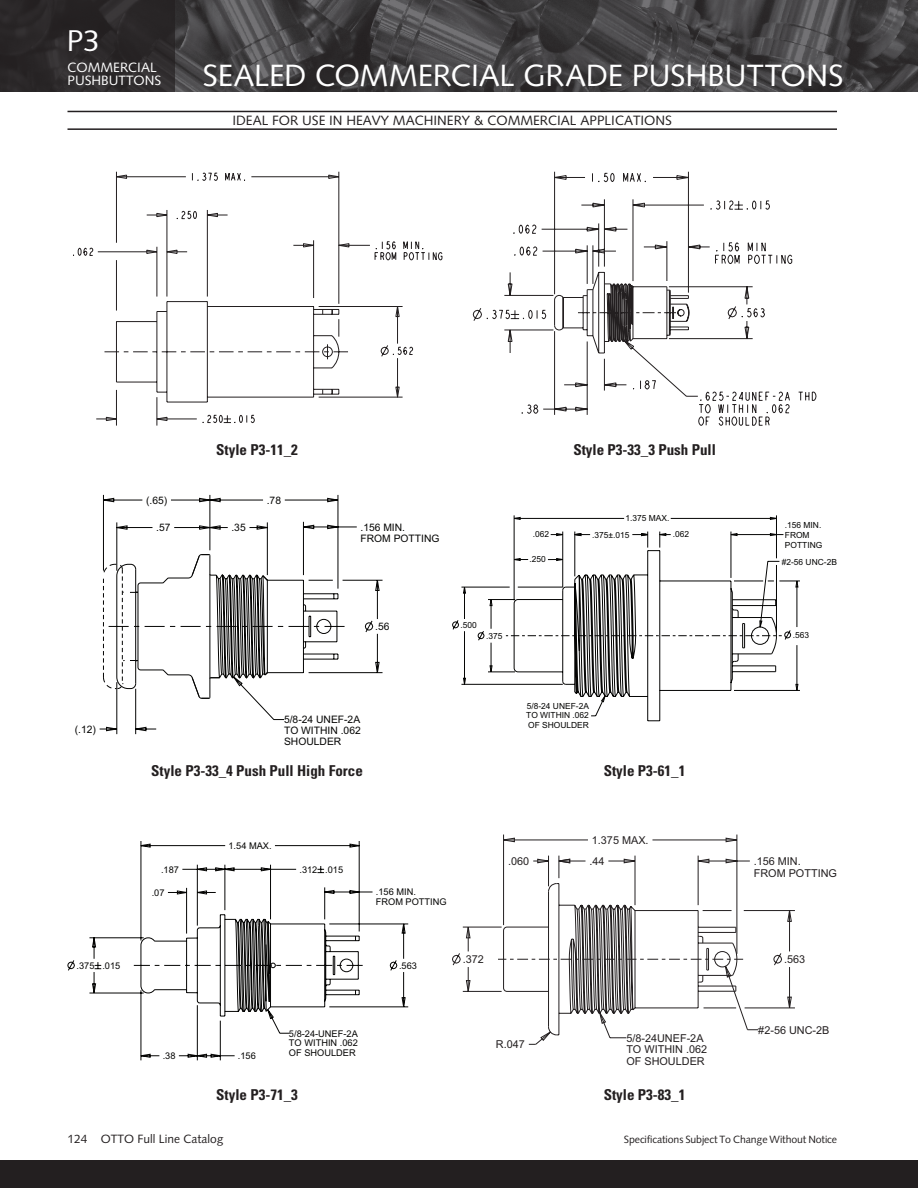
<style>
.page{position:relative;width:918px;height:1188px;background:#fff}
.page>*{position:absolute;margin:0;border:0;box-sizing:border-box;transform-origin:0 0}
.t1{font:30.75px "Syntax LT Std";letter-spacing:-.005em;color:#fff}
.t2{font:30px "Syntax LT Std";color:#fff}
.t3{font:700 condensed 15px "Univers LT Std";color:#231f20}
.t4{font:13.5px "Syntax LT Std";color:#231f20}
.t5{font:13.5px/13.5px "Syntax LT Std";color:#fff}
.t6{font:12px "Syntax LT Std";color:#231f20}
.t7{font:10.8px/11.7px "Arial";color:#231f20}
.t8{font:10.5px "Syntax LT Std";letter-spacing:-.01em;color:#231f20}
.t9{font:10.35px/11.1px "Arial";color:#050504}
.t10{font:9.3px/9.9px "Arial";color:#050504}
.t11{font:8.4px/9.9px "Arial";color:#050504}
</style>
<div class="page">
<svg style="left:176px;top:0;width:742px;height:92px;background:#454345"></svg>
<div style="left:0;top:0;width:176px;height:92px;background:linear-gradient(to bottom,#282526,#2f2c2d)"></div>
<div style="left:0;top:1161px;width:918px;height:27px;background:#231f20"></div>
<svg style="left:461px;top:515px;width:339px;height:206px"></svg>
<svg style="left:506px;top:533px;width:276px;height:170px"></svg>
<svg style="left:462px;top:835px;width:333px;height:210px"></svg>
<svg style="left:498px;top:883px;width:245px;height:158px"></svg>
<svg style="left:68px;top:960px;width:7px;height:11px"></svg>
<svg style="left:89px;top:841px;width:320px;height:220px"></svg>
<svg style="left:237px;top:919px;width:53px;height:115px"></svg>
<svg style="left:73px;top:241px;width:369px;height:114px"></svg>
<svg style="left:95px;top:172px;width:308px;height:254px"></svg>
<svg style="left:473px;top:172px;width:343px;height:254px"></svg>
<svg style="left:554px;top:272px;width:136px;height:70px"></svg>
<hr style="left:68px;top:111px;width:769px;height:1px;background:#231f20">
<hr style="left:68px;top:128px;width:769px;height:2px;background:#231f20">
<svg style="left:99px;top:495px;width:284px;height:240px"></svg>
<svg style="left:102px;top:536px;width:164px;height:181px"></svg>
<h2 class="t2" style="left:67px;top:23px;width:35px">P3</h2>
<h3 class="t5" style="left:68px;top:60px;width:95px">COMMERCIAL<br>PUSHBUTTONS</h3>
<h1 class="t1" style="left:202px;top:57px;width:643px">SEALED COMMERCIAL GRADE PUSHBUTTONS</h1>
<h3 class="t4" style="left:232px;top:112px;width:441px">IDEAL FOR USE IN HEAVY MACHINERY &amp; COMMERCIAL APPLICATIONS</h3>
<p class="t9" style="left:75px;top:724px;width:23px">(.12)</p>
<p class="t9" style="left:146px;top:495px;width:23px">(.65)</p>
<p class="t9" style="left:156px;top:522px;width:16px">.57</p>
<h3 class="t3" style="left:216px;top:440px;width:83px">Style P3-11_2</h3>
<h3 class="t3" style="left:573px;top:440px;width:144px">Style P3-33_3 Push Pull</h3>
<p class="t9" style="left:267px;top:495px;width:16px">.78</p>
<p class="t9" style="left:231px;top:522px;width:16px">.35</p>
<p class="t9" style="left:360px;top:522px;width:81px">.156 MIN.<br>FROM POTTING</p>
<p class="t11" style="left:533px;top:529px;width:18px">.062</p>
<p class="t11" style="left:529px;top:554px;width:18px">.250</p>
<p class="t11" style="left:626px;top:513px;width:46px">1.375 MAX.</p>
<p class="t11" style="left:592px;top:530px;width:39px">.375±.015</p>
<p class="t11" style="left:673px;top:529px;width:18px">.062</p>
<p class="t11" style="left:785px;top:521px;width:39px">.156 MIN.<br>FROM<br>POTTING</p>
<p class="t11" style="left:782px;top:557px;width:57px">#2-56 UNC-2B</p>
<p class="t9" style="left:375px;top:621px;width:16px">.56</p>
<p class="t11" style="left:461px;top:620px;width:18px">.500</p>
<p class="t11" style="left:486px;top:631px;width:18px">.375</p>
<p class="t11" style="left:793px;top:630px;width:18px">.563</p>
<p class="t9" style="left:284px;top:714px;width:78px;text-align:justify">5/8-24 UNEF-2A TO WITHIN .062<br>SHOULDER</p>
<p class="t11" style="left:526px;top:702px;width:64px;line-height:9px;text-align:justify">5/8-24 UNEF-2A TO WITHIN .062<br>OF SHOULDER</p>
<h3 class="t3" style="left:151px;top:762px;width:213px">Style P3-33_4 Push Pull High Force</h3>
<p class="t10" style="left:229px;top:841px;width:45px">1.54 MAX.</p>
<p class="t10" style="left:161px;top:864px;width:19px">.187</p>
<p class="t10" style="left:299px;top:864px;width:45px">.312 .015</p>
<p class="t10" style="left:152px;top:888px;width:14px">.07</p>
<p class="t10" style="left:376px;top:887px;width:72px">.156 MIN.<br>FROM POTTING</p>
<p class="t10" style="left:77px;top:961px;width:45px">.375 .015</p>
<p class="t10" style="left:399px;top:961px;width:19px">.563</p>
<p class="t7" style="left:463px;top:954px;width:23px">.372</p>
<p class="t7" style="left:508px;top:855px;width:23px">.060</p>
<p class="t10" style="left:163px;top:1051px;width:14px">.38</p>
<p class="t10" style="left:289px;top:1028px;width:70px;text-align:justify">5/8-24-UNEF-2A TO WITHIN .062<br>OF SHOULDER</p>
<h3 class="t3" style="left:216px;top:1086px;width:83px">Style P3-71_3</h3>
<p class="t10" style="left:238px;top:1051px;width:19px">.156</p>
<p class="t7" style="left:496px;top:1039px;width:30px">R.047</p>
<h3 class="t3" style="left:604px;top:762px;width:83px">Style P3-61_1</h3>
<p class="t7" style="left:592px;top:834px;width:58px">1.375 MAX.</p>
<p class="t7" style="left:589px;top:855px;width:17px">.44</p>
<p class="t7" style="left:626px;top:1032px;width:82px">5/8-24UNEF-2A<br>TO WITHIN .062<br>OF SHOULDER</p>
<h3 class="t3" style="left:604px;top:1086px;width:83px">Style P3-83_1</h3>
<p class="t7" style="left:754px;top:855px;width:85px">.156 MIN.<br>FROM POTTING</p>
<p class="t7" style="left:784px;top:954px;width:23px">.563</p>
<p class="t7" style="left:758px;top:1024px;width:73px">#2-56 UNC-2B</p>
<h3 class="t6" style="left:68px;top:1132px;width:158px">124 OTTO Full Line Catalog</h3>
<p class="t8" style="left:624px;top:1133px;width:215px">Specifications Subject To Change Without Notice</p>
</div>
